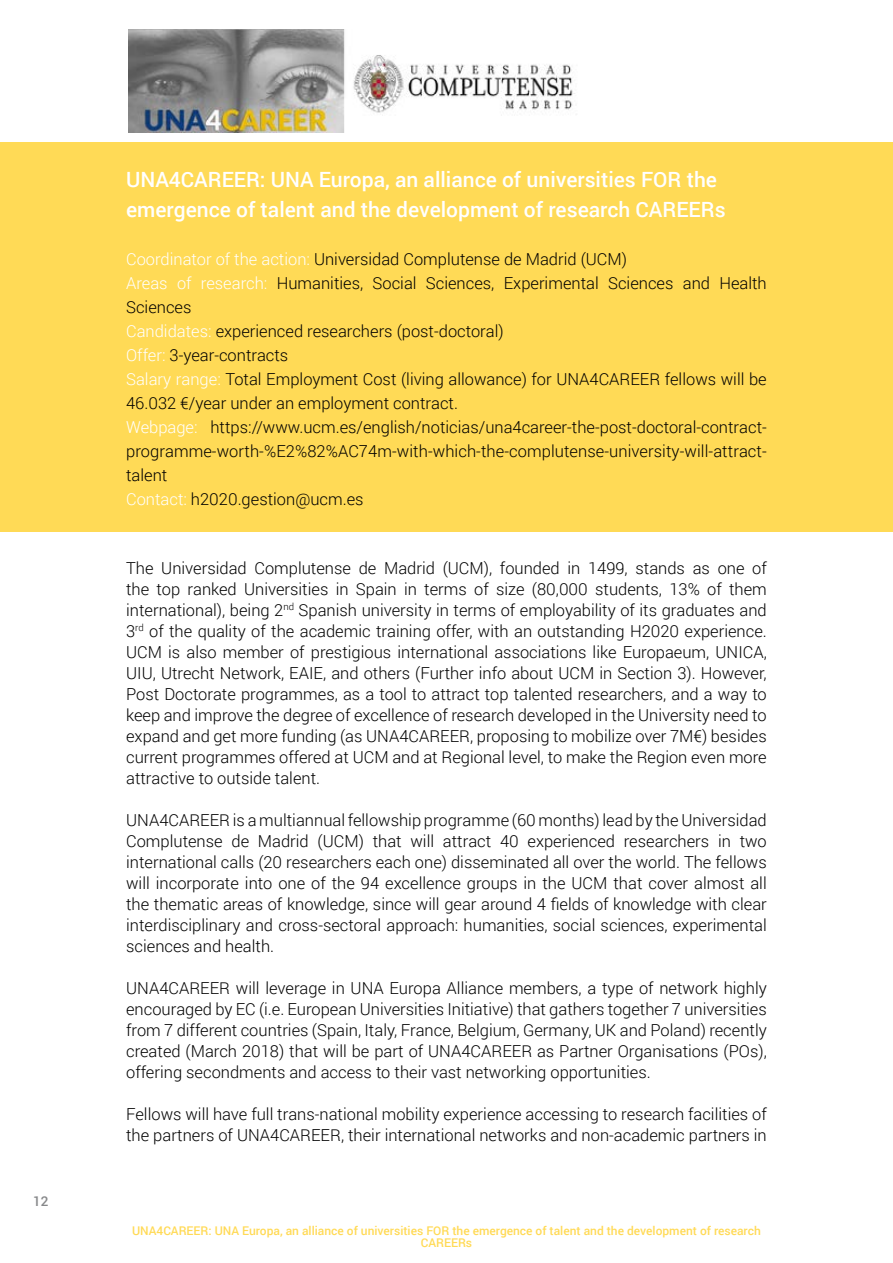
<style>
.page{position:relative;width:893px;height:1263px;background:#fff}
.page>*{position:absolute;margin:0;border:0;box-sizing:border-box;transform-origin:0 0}
.t1{font:500 21px/30px "Roboto";color:#fff}
.t2{font:300 16.5px/21px "Roboto";color:#000;text-align:justify}
.t3{font:500 13.5px "Roboto";color:#87888a}
.t4{font:500 12px/12px "Roboto";color:#ffda56;text-align:center}
.s1{color:#fff}
</style>
<div class="page">
<img style="left:129px;top:30px;width:446px;height:103px">
<div style="left:0;top:142px;width:893px;height:389px;background:#ffda56"></div>
<p class="t3" style="left:33px;top:1192px;width:17px">12</p>
<p class="t1" style="left:126px;top:163px;width:601px">UNA4CAREER: UNA Europa, an alliance of universities FOR the emergence of talent and the development of research CAREERs</p>
<p class="t2" style="left:126px;top:246px;width:642px;line-height:24px;text-align:left"><span class="s1">Coordinator of the action:</span> Universidad Complutense de Madrid (UCM)<br><span class="s1">Areas of research:</span> Humanities, Social Sciences, Experimental Sciences and Health Sciences<br><span class="s1">Candidates:</span> experienced researchers (post-doctoral)<br><span class="s1">Offer:</span> 3-year-contracts<br><span class="s1">Salary range:</span> Total Employment Cost (living allowance) for UNA4CAREER fellows will be 46.032 €/year under an employment contract.<br><span class="s1">Webpage:</span> https://www.ucm.es/english/noticias/una4career-the-post-doctoral-contract&shy;programme-worth-%E2%82%AC74m-with-which-the-complutense-university-will-attract&shy;talent<br><span class="s1">Contact:</span> h2020.gestion@ucm.es</p>
<p class="t2" style="left:126px;top:557px;width:642px">The Universidad Complutense de Madrid (UCM), founded in 1499, stands as one of the top ranked Universities in Spain in terms of size (80,000 students, 13% of them international), being 2<sup>nd</sup> Spanish university in terms of employability of its graduates and 3<sup>rd</sup> of the quality of the academic training offer, with an outstanding H2020 experience.<br>UCM is also member of prestigious international associations like Europaeum, UNICA, UIU, Utrecht Network, EAIE, and others (Further info about UCM in Section 3). However, Post Doctorate programmes, as a tool to attract top talented researchers, and a way to keep and improve the degree of excellence of research developed in the University need to expand and get more funding (as UNA4CAREER, proposing to mobilize over 7M€) besides current programmes offered at UCM and at Regional level, to make the Region even more attractive to outside talent.</p>
<p class="t2" style="left:126px;top:809px;width:642px">UNA4CAREER is a multiannual fellowship programme (60 months) lead by the Universidad Complutense de Madrid (UCM) that will attract 40 experienced researchers in two international calls (20 researchers each one) disseminated all over the world. The fellows will incorporate into one of the 94 excellence groups in the UCM that cover almost all the thematic areas of knowledge, since will gear around 4 fields of knowledge with clear interdisciplinary and cross-sectoral approach: humanities, social sciences, experimental sciences and health.</p>
<p class="t2" style="left:126px;top:977px;width:642px">UNA4CAREER will leverage in UNA Europa Alliance members, a type of network highly encouraged by EC (i.e. European Universities Initiative) that gathers together 7 universities from 7 different countries (Spain, Italy, France, Belgium, Germany, UK and Poland) recently created (March 2018) that will be part of UNA4CAREER as Partner Organisations (POs), offering secondments and access to their vast networking opportunities.</p>
<p class="t2" style="left:126px;top:1103px;width:642px">Fellows will have full trans-national mobility experience accessing to research facilities of the partners of UNA4CAREER, their international networks and non-academic partners in</p>
<p class="t4" style="left:132px;top:1224px;width:630px">UNA4CAREER: UNA Europa, an alliance of universities FOR the emergence of talent and the development of research<br>CAREERs</p>
</div>
